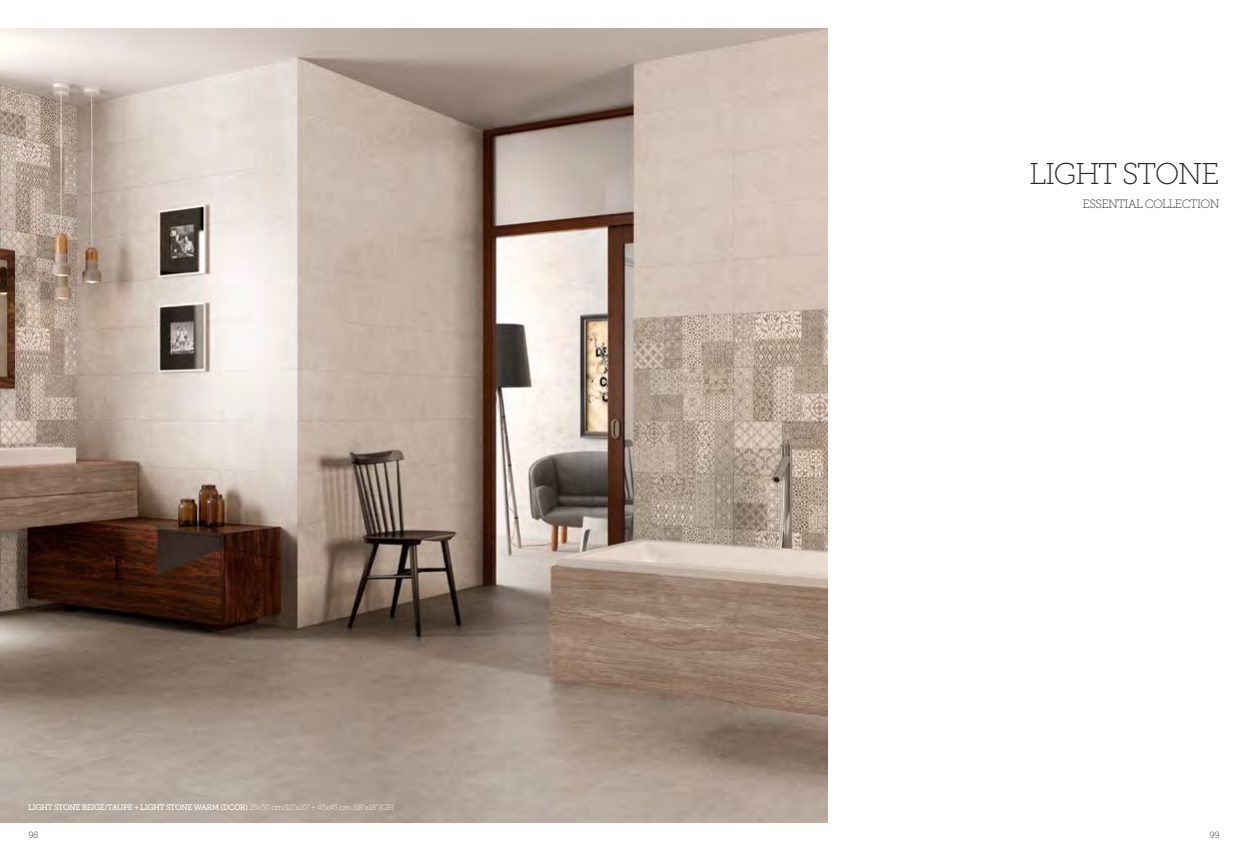
<style>
.page{position:relative;width:1248px;height:851px;background:#fff}
.page>*{position:absolute;margin:0;border:0;box-sizing:border-box;transform-origin:0 0}
.t1{font:30px "Museo Slab 100";letter-spacing:-.05em;color:#2b2b2a}
.t2{font:12px "Museo Slab 100";letter-spacing:-.05em;color:#2b2b2a}
.t3{font:9px "Museo Slab 100";color:#2b2b2a}
.t4{font:8px "Museo Slab 500";letter-spacing:-.05em;color:#fff}
.s1{font-family:"Museo Slab 100"}
</style>
<div class="page">
<img style="left:0;top:28px;width:827px;height:794px">
<p class="t4" style="left:28px;top:802px;width:367px">LIGHT STONE BEIGE/TAUPE + LIGHT STONE WARM (DCOR) <span class="s1">25x50 cm/10"x20" + 45x45 cm /18"x18" [GR]</span></p>
<h1 class="t1" style="left:1029px;top:158px;width:192px">LIGHT STONE</h1>
<h2 class="t2" style="left:1082px;top:197px;width:138px">ESSENTIAL COLLECTION</h2>
<p class="t3" style="left:28px;top:829px;width:12px">98</p>
<p class="t3" style="left:1209px;top:829px;width:12px">99</p>
</div>
